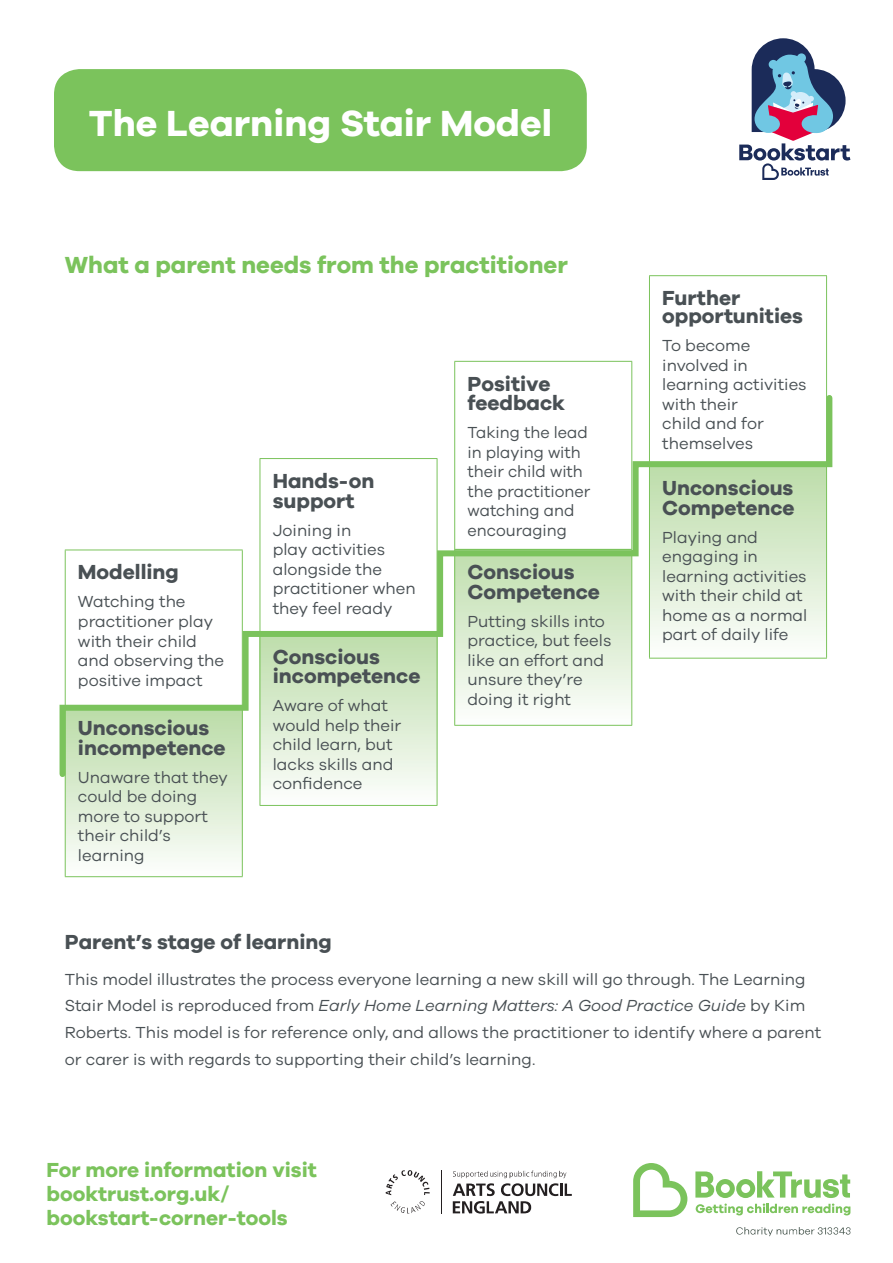
<style>
.page{position:relative;width:893px;height:1263px;background:#fff}
.page>*{position:absolute;margin:0;border:0;box-sizing:border-box;transform-origin:0 0}
.t1{font:700 37.5px "Galano Grotesque";color:#fff}
.t2{font:700 24px "Galano Grotesque";color:#7bc35c}
.t3{font:700 21px/19.5px "Galano Grotesque";color:#495054}
.Paragraph_for_Yellow{font:700 21px/24px "Galano Grotesque";color:#7bc35c}
.t4{font:16.5px/19.5px "Galano Grotesque";color:#495054}
.s1{font-style:italic}
</style>
<div class="page">
<div style="left:54px;top:69px;width:533px;height:102px;background:#7bc35c;border-radius:26px"></div>
<svg style="left:66px;top:780px;width:176px;height:96px"></svg>
<hr style="left:65px;top:706px;width:1px;height:170px;background:#7bc35c">
<hr style="left:242px;top:706px;width:1px;height:170px;background:#7bc35c">
<hr style="left:65px;top:876px;width:178px;height:1px;background:#7bc35c">
<div style="left:260px;top:634px;width:177px;height:171px;background:#f9fcf8"></div>
<hr style="left:260px;top:634px;width:1px;height:171px;background:#7bc35c">
<hr style="left:437px;top:634px;width:1px;height:171px;background:#7bc35c">
<hr style="left:260px;top:805px;width:177px;height:1px;background:#7bc35c">
<hr style="left:454px;top:361px;width:178px;height:1px;background:#7bc35c">
<hr style="left:454px;top:362px;width:1px;height:188px;background:#7bc35c">
<hr style="left:631px;top:362px;width:1px;height:188px;background:#7bc35c">
<hr style="left:649px;top:275px;width:178px;height:1px;background:#7bc35c">
<hr style="left:649px;top:276px;width:1px;height:190px;background:#7bc35c">
<hr style="left:826px;top:276px;width:1px;height:190px;background:#7bc35c">
<svg style="left:739px;top:38px;width:111px;height:142px"></svg>
<svg style="left:453px;top:1170px;width:119px;height:43px"></svg>
<svg style="left:386px;top:1170px;width:44px;height:25px"></svg>
<svg style="left:391px;top:1201px;width:34px;height:12px"></svg>
<hr style="left:441px;top:1170px;width:1px;height:43px;background:#231f20">
<svg style="left:633px;top:1163px;width:54px;height:54px"></svg>
<svg style="left:695px;top:1171px;width:155px;height:44px"></svg>
<svg style="left:736px;top:1227px;width:114px;height:9px"></svg>
<svg style="left:59px;top:392px;width:774px;height:388px"></svg>
<p class="t1" style="left:89px;top:101px;width:465px">The Learning Stair Model</p>
<p class="t2" style="left:65px;top:250px;width:504px">What a parent needs from the practitioner</p>
<p class="t3" style="left:78px;top:562px;width:102px">Modelling</p>
<p class="t4" style="left:78px;top:592px;width:148px">Watching the practitioner play with their child and observing the positive impact</p>
<p class="t3" style="left:78px;top:718px;width:149px">Unconscious incompetence</p>
<p class="t4" style="left:78px;top:767px;width:151px">Unaware that they could be doing more to support their child’s learning</p>
<p class="t3" style="left:273px;top:470px;width:103px">Hands-on</p>
<p class="t3" style="left:273px;top:490px;width:83px">support</p>
<p class="t4" style="left:273px;top:520px;width:145px">Joining in<br>play activities alongside the practitioner when they feel ready</p>
<p class="t3" style="left:273px;top:646px;width:149px">Conscious incompetence</p>
<p class="t4" style="left:273px;top:695px;width:130px">Aware of what would help their child learn, but lacks skills and confidence</p>
<p class="t3" style="left:467px;top:373px;width:99px">Positive feedback</p>
<p class="t4" style="left:467px;top:422px;width:124px">Taking the lead in playing with their child with the practitioner watching and encouraging</p>
<p class="t3" style="left:467px;top:562px;width:134px">Conscious<br>Competence</p>
<p class="t4" style="left:467px;top:611px;width:145px">Putting skills into practice, but feels like an effort and unsure they’re doing it right</p>
<p class="t3" style="left:662px;top:288px;width:80px">Further</p>
<p class="t3" style="left:662px;top:306px;width:142px">opportunities</p>
<p class="t4" style="left:662px;top:335px;width:146px">To become involved in learning activities with their<br>child and for themselves</p>
<p class="t3" style="left:662px;top:478px;width:134px">Unconscious<br>Competence</p>
<p class="t4" style="left:662px;top:527px;width:147px">Playing and engaging in learning activities with their child at home as a normal part of daily life</p>
<p class="t3" style="left:65px;top:931px;width:269px">Parent’s stage of learning</p>
<p class="t4" style="left:65px;top:965px;width:758px;line-height:26.8px">This model illustrates the process everyone learning a new skill will go through. The Learning Stair Model is reproduced from <span class="s1">Early Home Learning Matters: A Good Practice Guide</span> by Kim Roberts. This model is for reference only, and allows the practitioner to identify where a parent or carer is with regards to supporting their child’s learning.</p>
<p class="Paragraph_for_Yellow" style="left:47px;top:1157px;width:272px">For more information visit booktrust.org.uk/ bookstart-corner-tools</p>
</div>
